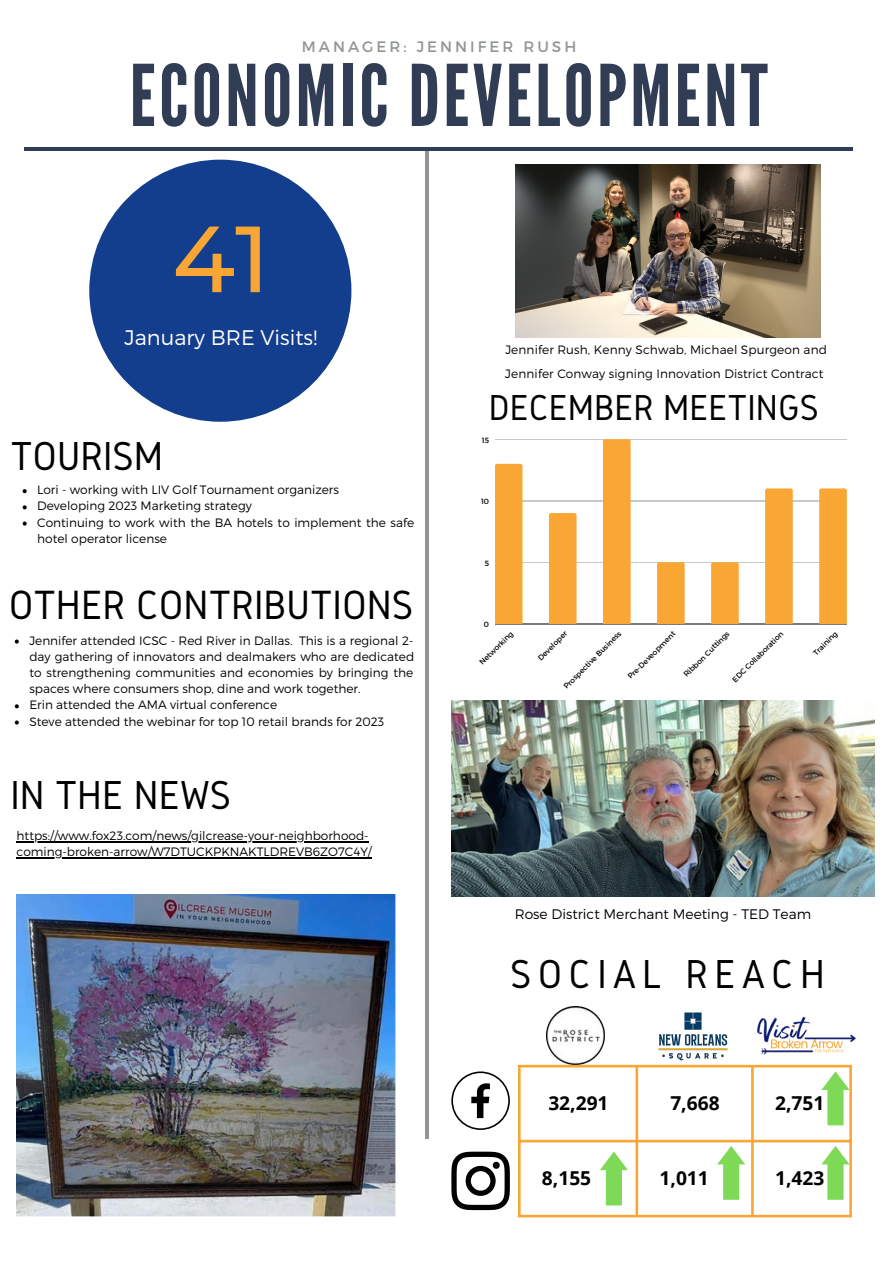
<style>
.page{position:relative;width:893px;height:1264px;background:#fff}
.page>*{position:absolute;margin:0;border:0;box-sizing:border-box;transform-origin:0 0}
.t1{font:500 93.6px "Montserrat";color:#faa634}
.t2{font:84.75px "League Gothic";letter-spacing:.04em;color:#313c55}
.t3{font:42.45px "Gidole";color:#000}
.t4{font:42px "Gidole";color:#000}
.t5{font:42px "Gidole";letter-spacing:.15em;color:#000}
.t6{font:37.5px "Gidole";color:#000}
.t7{font:300 21px "Montserrat";color:#fff}
.t8{font:700 19.2px "Open Sans";color:#000}
.t9{font:15.15px "Montserrat";letter-spacing:.2em;color:#919597}
.t10{font:300 13.8px "Montserrat";color:#000}
.t11{font:300 12.15px/16.2px "Montserrat";color:#000}
.t12{font:7.5px "Montserrat";color:#000}
</style>
<div class="page">
<img style="left:451px;top:700px;width:423px;height:197px">
<hr style="left:425px;top:148px;width:4px;height:990px;background:#919597">
<hr style="left:24px;top:147px;width:829px;height:3px;background:#313c55">
<hr style="left:495px;top:439px;width:351px;height:1px;background:#222">
<hr style="left:495px;top:501px;width:351px;height:1px;background:#222">
<hr style="left:495px;top:562px;width:351px;height:1px;background:#222">
<hr style="left:495px;top:623px;width:351px;height:1px;background:#222">
<div style="left:495px;top:464px;width:27px;height:159px;background:#faa634"></div>
<div style="left:549px;top:513px;width:27px;height:110px;background:#faa634"></div>
<div style="left:603px;top:439px;width:27px;height:184px;background:#faa634"></div>
<div style="left:657px;top:562px;width:27px;height:61px;background:#faa634"></div>
<div style="left:711px;top:562px;width:27px;height:61px;background:#faa634"></div>
<div style="left:765px;top:488px;width:27px;height:135px;background:#faa634"></div>
<div style="left:819px;top:488px;width:27px;height:135px;background:#faa634"></div>
<div style="left:89px;top:160px;width:262px;height:262px;background:#133d8d;border-radius:50%"></div>
<svg style="left:451px;top:1071px;width:59px;height:58px"></svg>
<svg style="left:451px;top:1151px;width:59px;height:59px"></svg>
<svg style="left:492px;top:1161px;width:7px;height:7px"></svg>
<img style="left:546px;top:1006px;width:59px;height:58px">
<img style="left:756px;top:1016px;width:100px;height:39px">
<img style="left:658px;top:1012px;width:70px;height:49px">
<hr style="left:518px;top:1067px;width:2px;height:147px;background:#faa634">
<hr style="left:635px;top:1067px;width:3px;height:147px;background:#faa634">
<hr style="left:751px;top:1067px;width:2px;height:147px;background:#faa634">
<hr style="left:849px;top:1067px;width:2px;height:147px;background:#faa634">
<hr style="left:518px;top:1064px;width:333px;height:3px;background:#faa634">
<hr style="left:518px;top:1139px;width:333px;height:3px;background:#faa634">
<hr style="left:518px;top:1214px;width:333px;height:3px;background:#faa634">
<svg style="left:821px;top:1071px;width:28px;height:54px"></svg>
<svg style="left:717px;top:1146px;width:28px;height:53px"></svg>
<svg style="left:600px;top:1151px;width:28px;height:54px"></svg>
<svg style="left:821px;top:1146px;width:28px;height:53px"></svg>
<img style="left:17px;top:894px;width:378px;height:322px">
<img style="left:515px;top:164px;width:304px;height:173px">
<svg style="left:23px;top:489px;width:4px;height:4px"></svg>
<svg style="left:23px;top:505px;width:4px;height:4px"></svg>
<svg style="left:23px;top:521px;width:4px;height:4px"></svg>
<svg style="left:15px;top:639px;width:4px;height:4px"></svg>
<svg style="left:15px;top:704px;width:4px;height:4px"></svg>
<svg style="left:15px;top:720px;width:4px;height:4px"></svg>
<hr style="left:17px;top:841px;width:351px;height:1px;background:#000">
<hr style="left:17px;top:857px;width:355px;height:1px;background:#000">
<p class="t9" style="left:302px;top:37px;width:276px">MANAGER: JENNIFER RUSH</p>
<h2 class="t2" style="left:130px;top:47px;width:639px">ECONOMIC DEVELOPMENT</h2>
<h1 class="t1" style="left:172px;top:201px;width:99px">41</h1>
<h3 class="t7" style="left:125px;top:324px;width:194px">January BRE Visits!</h3>
<h3 class="t4" style="left:10px;top:432px;width:154px">TOURISM</h3>
<p class="t11" style="left:37px;top:481px;width:378px">Lori - working with LIV Golf Tournament organizers<br>Developing 2023 Marketing strategy<br>Continuing to work with the BA hotels to implement the safe hotel operator license</p>
<h3 class="t3" style="left:9px;top:581px;width:406px">OTHER CONTRIBUTIONS</h3>
<p class="t11" style="left:29px;top:631px;width:386px">Jennifer attended ICSC - Red River in Dallas. This is a regional 2- day gathering of innovators and dealmakers who are dedicated to strengthening communities and economies by bringing the spaces where consumers shop, dine and work together.<br>Erin attended the AMA virtual conference<br>Steve attended the webinar for top 10 retail brands for 2023</p>
<h3 class="t4" style="left:10px;top:771px;width:222px">IN THE NEWS</h3>
<p class="t11" style="left:17px;top:827px;width:357px">https://www.fox23.com/news/gilcrease-your-neighborhood&shy;coming-broken-arrow/W7DTUCKPKNAKTLDREVB6ZO7C4Y/</p>
<p class="t11" style="left:505px;top:338px;width:323px;line-height:23.2px">Jennifer Rush, Kenny Schwab, Michael Spurgeon and<br>Jennifer Conway signing Innovation District Contract</p>
<h3 class="t6" style="left:488px;top:387px;width:332px">DECEMBER MEETINGS</h3>
<p class="t12" style="left:482px;top:435px;width:9px">15</p>
<p class="t12" style="left:481px;top:496px;width:10px">10</p>
<p class="t12" style="left:485px;top:558px;width:6px">5</p>
<p class="t12" style="left:484px;top:619px;width:7px">0</p>
<p class="t12" style="left:561px;top:684px;width:79px;rotate:-45deg">Prospective Business</p>
<p class="t12" style="left:625px;top:674px;width:65px;rotate:-45deg">Pre-Deveopment</p>
<p class="t12" style="left:681px;top:672px;width:63px;rotate:-45deg">Ribbon Cuttings</p>
<p class="t12" style="left:730px;top:677px;width:70px;rotate:-45deg">EDC Collaboration</p>
<p class="t12" style="left:811px;top:650px;width:32px;rotate:-45deg">Training</p>
<p class="t12" style="left:477px;top:660px;width:46px;rotate:-45deg">Networking</p>
<p class="t12" style="left:535px;top:655px;width:40px;rotate:-45deg">Developer</p>
<p class="t10" style="left:514px;top:905px;width:298px">Rose District Merchant Meeting - TED Team</p>
<h3 class="t5" style="left:510px;top:950px;width:316px">SOCIAL REACH</h3>
<h3 class="t8" style="left:548px;top:1089px;width:62px">32,291</h3>
<h3 class="t8" style="left:670px;top:1089px;width:51px">7,668</h3>
<h3 class="t8" style="left:775px;top:1089px;width:51px">2,751</h3>
<h3 class="t8" style="left:542px;top:1164px;width:51px">8,155</h3>
<h3 class="t8" style="left:659px;top:1164px;width:51px">1,011</h3>
<h3 class="t8" style="left:775px;top:1164px;width:51px">1,423</h3>
</div>
